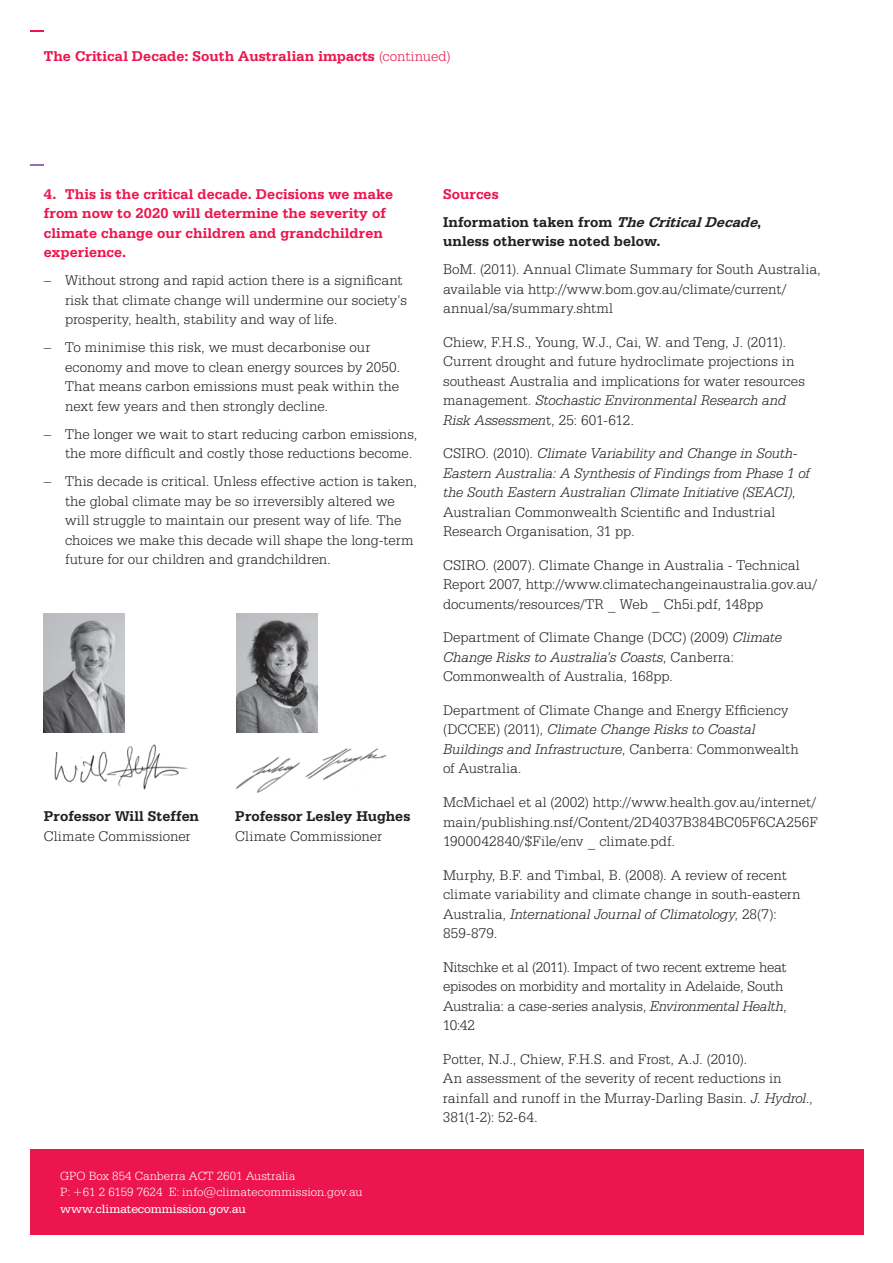
<style>
.page{position:relative;width:893px;height:1263px;background:#fff}
.page>*{position:absolute;margin:0;border:0;box-sizing:border-box;transform-origin:0 0}
.t1{font:300 15px/19.5px "Serifa BT";letter-spacing:.005em;color:#231f20}
.t2{font:italic 300 15px/19.5px "Serifa BT";letter-spacing:-.005em;color:#231f20}
.t3{font:700 15px/19.5px "Serifa BT";letter-spacing:.01em;color:#ed154e}
.t4{font:300 15px/19.5px "Serifa BT";letter-spacing:-.015em;color:#231f20}
.t5{font:700 15px/28px "Serifa BT";letter-spacing:.01em;color:#231f20}
.t6{font:300 12.75px/16.5px "Serifa BT";color:#fff}
.t7{font:12.75px "Serifa BT";color:#fff}
.s1{font-weight:300}
.s2{color:#ed154e}
.s3{font-style:italic}
.s4{font-style:normal}
</style>
<div class="page">
<div style="left:30px;top:1149px;width:834px;height:85px;background:#ed154e"></div>
<svg style="left:30px;top:30px;width:14px;height:2px"></svg>
<svg style="left:30px;top:164px;width:14px;height:2px"></svg>
<img style="left:236px;top:613px;width:81px;height:119px">
<img style="left:54px;top:744px;width:135px;height:46px">
<img style="left:236px;top:748px;width:149px;height:44px">
<img style="left:44px;top:613px;width:81px;height:119px">
<p class="t3" style="left:44px;top:46px;width:408px">The Critical Decade: South Australian impacts <span class="s1">(continued)</span></p>
<p class="t3" style="left:44px;top:183px;width:351px">4. This is the critical decade. Decisions we make from now to 2020 will determine the severity of climate change our children and grandchildren experience.</p>
<p class="t1" style="left:65px;top:270px;width:343px;text-indent:-21px">– Without strong and rapid action there is a significant risk that climate change will undermine our society’s prosperity, health, stability and way of life.</p>
<p class="t1" style="left:65px;top:337px;width:337px;text-indent:-21px">– To minimise this risk, we must decarbonise our economy and move to clean energy sources by 2050.<br>That means carbon emissions must peak within the next few years and then strongly decline.</p>
<p class="t1" style="left:65px;top:424px;width:354px;text-indent:-21px">– The longer we wait to start reducing carbon emissions, the more difficult and costly those reductions become.</p>
<p class="t1" style="left:65px;top:471px;width:353px;text-indent:-21px">– This decade is critical. Unless effective action is taken, the global climate may be so irreversibly altered we will struggle to maintain our present way of life. The choices we make this decade will shape the long-term future for our children and grandchildren.</p>
<p class="t5" style="left:44px;top:802px;width:157px">Professor Will Steffen</p>
<p class="t5" style="left:235px;top:802px;width:176px">Professor Lesley Hughes</p>
<p class="t1" style="left:44px;top:826px;width:148px">Climate Commissioner</p>
<p class="t1" style="left:235px;top:826px;width:148px">Climate Commissioner</p>
<p class="t6" style="left:60px;top:1167px;width:304px">GPO Box 854 Canberra ACT 2601 Australia<br>P: +61 2 6159 7624 E: info@climatecommission.gov.au</p>
<p class="t7" style="left:60px;top:1201px;width:187px">www.climatecommission.gov.au</p>
<p class="t5" style="left:443px;top:179px;width:321px"><span class="s2">Sources<br></span>Information taken from <span class="s3">TheCriticalDecade</span>,</p>
<p class="t5" style="left:443px;top:227px;width:219px">unless otherwise noted below.</p>
<p class="t1" style="left:443px;top:259px;width:379px">BoM. (2011). Annual Climate Summary for South Australia, available via http://www.bom.gov.au/climate/current/ annual/sa/summary.shtml</p>
<p class="t1" style="left:443px;top:332px;width:363px">Chiew, F.H.S., Young, W.J., Cai, W. and Teng, J. (2011).<br>Current drought and future hydroclimate projections in southeast Australia and implications for water resources management. <span class="s3">Stochastic Environmental Research and Risk Assessmen</span>t, 25: 601-612.</p>
<p class="t2" style="left:443px;top:443px;width:368px"><span class="s4">CSIRO. (2010).</span> Climate Variability and Change in South-Eastern Australia: A Synthesis of Findings from Phase 1 of the South Eastern Australian Climate Initiative (SEACI)<span class="s4">, Australian Commonwealth Scientific and Industrial Research Organisation, 31 pp.</span></p>
<p class="t1" style="left:443px;top:555px;width:376px">CSIRO. (2007). Climate Change in Australia - Technical<br>Report 2007, http://www.climatechangeinaustralia.gov.au/ documents/resources/TR _ Web _ Ch5i.pdf, 148pp</p>
<p class="t1" style="left:443px;top:627px;width:340px">Department of Climate Change (DCC) (2009) <span class="s3">Climate<br>Change Risks to Australia’s Coasts</span>, Canberra:<br>Commonwealth of Australia, 168pp.</p>
<p class="t1" style="left:443px;top:700px;width:357px">Department of Climate Change and Energy Efficiency (DCCEE) (2011), <span class="s3">Climate Change Risks to Coastal Buildings and Infrastructure</span>, Canberra: Commonwealth of Australia.</p>
<p class="t1" style="left:443px;top:792px;width:376px;text-align:justify">McMichael et al (2002) http://www.health.gov.au/internet/ main/publishing.nsf/Content/2D4037B384BC05F6CA256F 1900042840/$File/env _ climate.pdf.</p>
<p class="t1" style="left:443px;top:864px;width:359px">Murphy, B.F. and Timbal, B. (2008). A review of recent climate variability and climate change in south-eastern Australia, <span class="s3">International Journal of Climatology</span>, 28(7):<br>859-879.</p>
<p class="t4" style="left:443px;top:957px;width:345px">Nitschke et al (2011). Impact of two recent extreme heat episodes on morbidity and mortality in Adelaide, South Australia: a case-series analysis, <span class="s3">Environmental Health</span>, 10:42</p>
<p class="t1" style="left:443px;top:1049px;width:371px">Potter, N.J., Chiew, F.H.S. and Frost, A.J. (2010).<br>An assessment of the severity of recent reductions in rainfall and runoff in the Murray-Darling Basin. <span class="s3">J. Hydrol</span>., 381(1-2): 52-64.</p>
</div>
